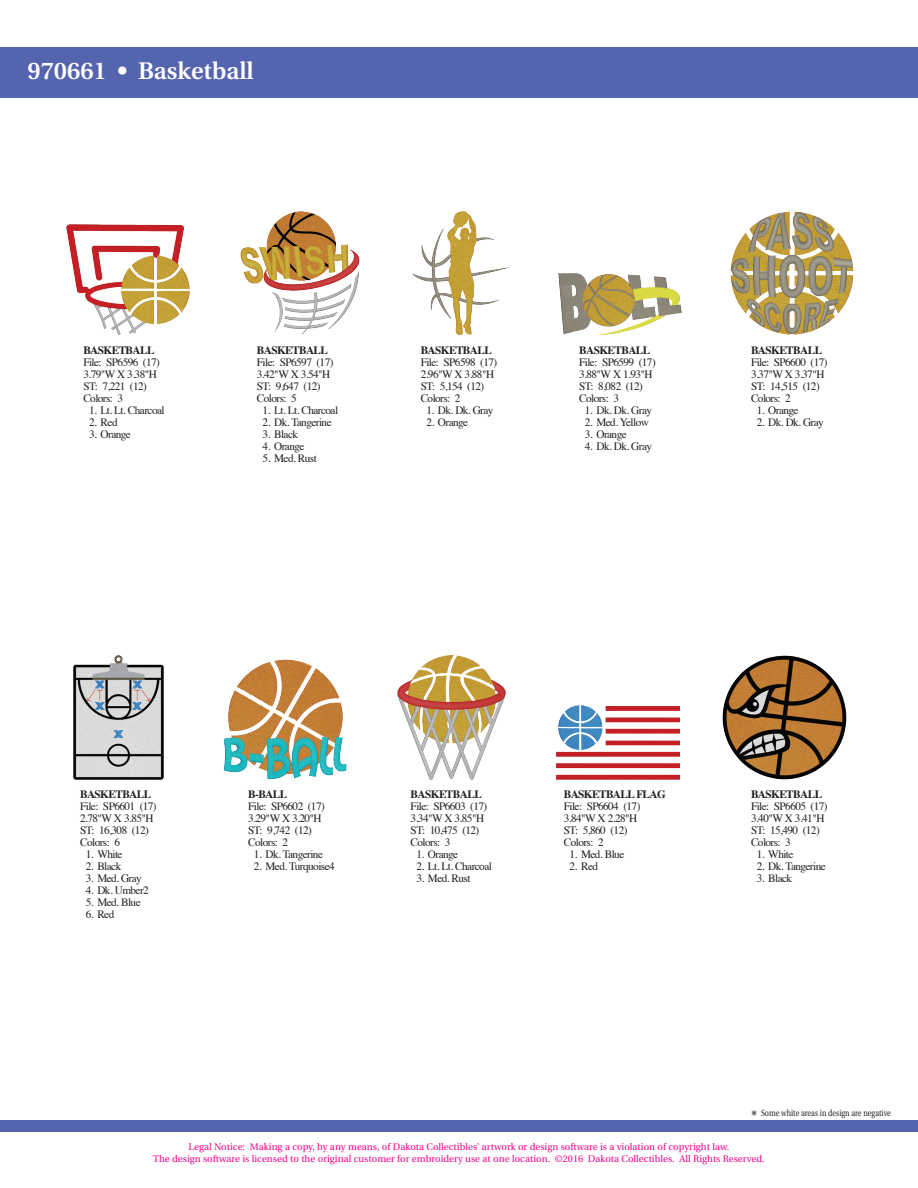
<style>
.page{position:relative;width:918px;height:1188px;background:#fff}
.page>*{position:absolute;margin:0;border:0;box-sizing:border-box;transform-origin:0 0}
.t1{font:600 24px "Utopia";color:#fff}
.t2{font:11.25px/12px "Times";letter-spacing:-.05em;color:#231f20}
.t3{font:700 11.25px "Times";letter-spacing:-.05em;color:#231f20}
.t4{font:9.6px/12px "Utopia";color:#ed028c;text-align:center}
.t5{font:9px "Utopia";color:#231f20;scale:.8 1}
.s1{font-size:15px}
</style>
<div class="page">
<div style="left:1px;top:1120px;width:917px;height:12px;background:#5564ae"></div>
<div style="left:1px;top:48px;width:917px;height:50px;background:#5564ae"></div>
<img style="left:66px;top:224px;width:124px;height:111px">
<img style="left:240px;top:211px;width:120px;height:124px">
<img style="left:412px;top:211px;width:96px;height:124px">
<img style="left:558px;top:273px;width:124px;height:62px">
<img style="left:730px;top:211px;width:124px;height:124px">
<img style="left:73px;top:655px;width:91px;height:125px">
<img style="left:224px;top:659px;width:123px;height:121px">
<img style="left:397px;top:655px;width:109px;height:125px">
<img style="left:556px;top:705px;width:125px;height:75px">
<img style="left:722px;top:655px;width:125px;height:125px">
<h1 class="t1" style="left:28px;top:58px;width:228px">970661 • Basketball</h1>
<p class="t3" style="left:83px;top:339px;width:73px">BASKETBALL</p>
<p class="t2" style="left:83px;top:355px;width:78px">File: SP6596 (17)<br>3.79"W X 3.38"H<br>ST: 7,221 (12)<br>Colors: 3</p>
<p class="t2" style="left:89px;top:403px;width:77px">1. Lt. Lt. Charcoal</p>
<p class="t2" style="left:89px;top:415px;width:30px">2. Red</p>
<p class="t2" style="left:89px;top:427px;width:43px">3. Orange</p>
<p class="t3" style="left:257px;top:339px;width:73px">BASKETBALL</p>
<p class="t2" style="left:257px;top:355px;width:78px">File: SP6597 (17)<br>3.42"W X 3.54"H<br>ST: 9,647 (12)<br>Colors: 5</p>
<p class="t2" style="left:263px;top:403px;width:77px">1. Lt. Lt. Charcoal</p>
<p class="t2" style="left:263px;top:415px;width:71px">2. Dk. Tangerine</p>
<p class="t2" style="left:263px;top:427px;width:37px">3. Black</p>
<p class="t2" style="left:263px;top:439px;width:43px">4. Orange</p>
<p class="t2" style="left:263px;top:451px;width:56px">5. Med. Rust</p>
<p class="t3" style="left:421px;top:339px;width:73px">BASKETBALL</p>
<p class="t2" style="left:421px;top:355px;width:78px">File: SP6598 (17)<br>2.96"W X 3.88"H<br>ST: 5,154 (12)<br>Colors: 2</p>
<p class="t2" style="left:426px;top:403px;width:69px">1. Dk. Dk. Gray</p>
<p class="t2" style="left:426px;top:415px;width:43px">2. Orange</p>
<p class="t3" style="left:579px;top:339px;width:73px">BASKETBALL</p>
<p class="t2" style="left:579px;top:355px;width:78px">File: SP6599 (17)<br>3.88"W X 1.93"H<br>ST: 8,082 (12)<br>Colors: 3</p>
<p class="t2" style="left:585px;top:403px;width:69px">1. Dk. Dk. Gray</p>
<p class="t2" style="left:585px;top:415px;width:66px">2. Med. Yellow</p>
<p class="t2" style="left:585px;top:427px;width:43px">3. Orange</p>
<p class="t2" style="left:585px;top:439px;width:69px">4. Dk. Dk. Gray</p>
<p class="t3" style="left:751px;top:339px;width:73px">BASKETBALL</p>
<p class="t2" style="left:751px;top:355px;width:78px">File: SP6600 (17)<br>3.37"W X 3.37"H<br>ST: 14,515 (12)<br>Colors: 2</p>
<p class="t2" style="left:757px;top:403px;width:43px">1. Orange</p>
<p class="t2" style="left:757px;top:415px;width:69px">2. Dk. Dk. Gray</p>
<p class="t3" style="left:80px;top:784px;width:73px">BASKETBALL</p>
<p class="t2" style="left:80px;top:799px;width:78px">File: SP6601 (17)<br>2.78"W X 3.85"H<br>ST: 16,308 (12)<br>Colors: 6</p>
<p class="t2" style="left:86px;top:847px;width:38px">1. White</p>
<p class="t2" style="left:86px;top:859px;width:37px">2. Black</p>
<p class="t2" style="left:86px;top:871px;width:58px">3. Med. Gray</p>
<p class="t2" style="left:86px;top:883px;width:64px">4. Dk. Umber2</p>
<p class="t2" style="left:86px;top:895px;width:56px">5. Med. Blue</p>
<p class="t2" style="left:86px;top:907px;width:30px">6. Red</p>
<p class="t3" style="left:248px;top:784px;width:41px">B-BALL</p>
<p class="t2" style="left:248px;top:799px;width:78px">File: SP6602 (17)<br>3.29"W X 3.20"H<br>ST: 9,742 (12)<br>Colors: 2</p>
<p class="t2" style="left:254px;top:847px;width:71px">1. Dk. Tangerine</p>
<p class="t2" style="left:254px;top:859px;width:82px">2. Med. Turquoise4</p>
<p class="t3" style="left:411px;top:784px;width:73px">BASKETBALL</p>
<p class="t2" style="left:411px;top:799px;width:78px">File: SP6603 (17)<br>3.34"W X 3.85"H<br>ST: 10,475 (12)<br>Colors: 3</p>
<p class="t2" style="left:416px;top:848px;width:43px">1. Orange</p>
<p class="t2" style="left:416px;top:860px;width:77px">2. Lt. Lt. Charcoal</p>
<p class="t2" style="left:416px;top:872px;width:56px">3. Med. Rust</p>
<p class="t3" style="left:564px;top:784px;width:104px">BASKETBALL FLAG</p>
<p class="t2" style="left:564px;top:800px;width:78px">File: SP6604 (17)<br>3.84"W X 2.28"H<br>ST: 5,860 (12)<br>Colors: 2</p>
<p class="t2" style="left:570px;top:848px;width:56px">1. Med. Blue</p>
<p class="t2" style="left:570px;top:860px;width:30px">2. Red</p>
<p class="t3" style="left:751px;top:783px;width:73px">BASKETBALL</p>
<p class="t2" style="left:751px;top:799px;width:78px">File: SP6605 (17)<br>3.40"W X 3.41"H<br>ST: 15,490 (12)<br>Colors: 3</p>
<p class="t2" style="left:757px;top:847px;width:38px">1. White</p>
<p class="t2" style="left:757px;top:859px;width:71px">2. Dk. Tangerine</p>
<p class="t2" style="left:757px;top:871px;width:37px">3. Black</p>
<p class="t5" style="left:751px;top:1108px;width:176px"><span class="s1">*</span> Some white areas in design are negative</p>
<p class="t4" style="left:153px;top:1141px;width:613px">Legal Notice: Making a copy, by any means, of Dakota Collectibles’ artwork or design software is a violation of copyright law.<br>The design software is licensed to the original customer for embroidery use at one location. ©2016 Dakota Collectibles. All Rights Reserved.</p>
</div>
